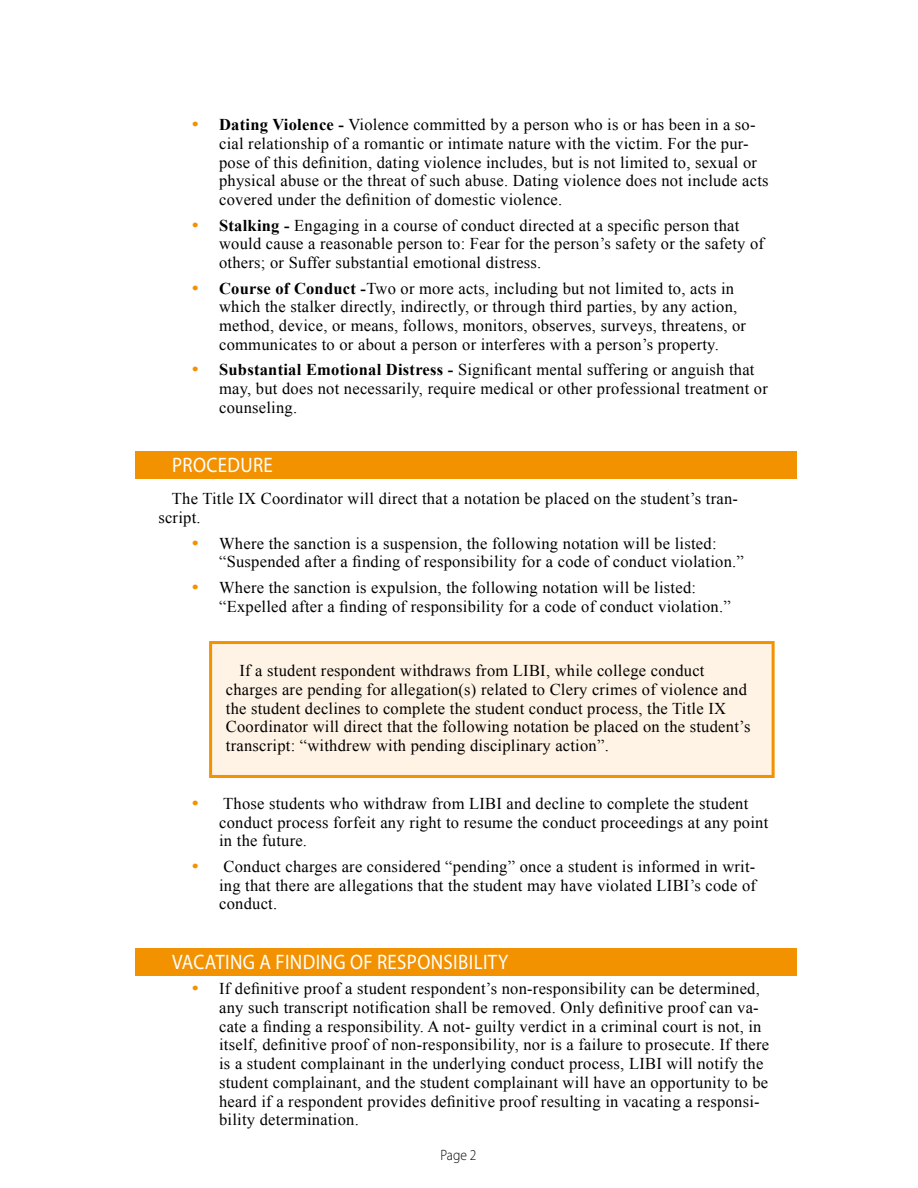
<style>
.page{position:relative;width:918px;height:1188px;background:#fff}
.page>*{position:absolute;margin:0;border:0;box-sizing:border-box;transform-origin:0 0}
.t1{font:21px "Myriad Pro";letter-spacing:.02em;color:#fff;scale:.9 1}
.t2{font:16.5px/18.8px "Times New Roman";letter-spacing:.015em;color:#000}
.t3{font:300 15px "Myriad Pro";color:#000;scale:.9 1}
.s1{font-weight:700;font-size:18px;color:#f39200}
.s2{font-weight:700}
</style>
<div class="page">
<div style="left:209px;top:641px;width:566px;height:137px;background:#fff3e5;border:3px solid #f39200"></div>
<div style="left:135px;top:451px;width:661px;height:28px;background:#f39200"></div>
<div style="left:135px;top:948px;width:661px;height:28px;background:#f39200"></div>
<p class="t2" style="left:219px;top:115px;width:551px;text-indent:-27px"><span class="s1">•</span> <span class="s2">Dating Violence -</span> Violence committed by a person who is or has been in a so&shy;cial relationship of a romantic or intimate nature with the victim. For the pur&shy;pose of this definition, dating violence includes, but is not limited to, sexual or physical abuse or the threat of such abuse. Dating violence does not include acts covered under the definition of domestic violence.</p>
<p class="t2" style="left:219px;top:216px;width:546px;text-indent:-27px"><span class="s1">•</span> <span class="s2">Stalking -</span> Engaging in a course of conduct directed at a specific person that would cause a reasonable person to: Fear for the person’s safety or the safety of others; or Suffer substantial emotional distress.</p>
<p class="t2" style="left:219px;top:279px;width:529px;text-indent:-27px"><span class="s1">•</span> <span class="s2">Course of Conduct -</span>Two or more acts, including but not limited to, acts in which the stalker directly, indirectly, or through third parties, by any action, method, device, or means, follows, monitors, observes, surveys, threatens, or communicates to or about a person or interferes with a person’s property.</p>
<p class="t2" style="left:219px;top:360px;width:550px;text-indent:-27px"><span class="s1">•</span> <span class="s2">Substantial Emotional Distress -</span> Significant mental suffering or anguish that may, but does not necessarily, require medical or other professional treatment or counseling.</p>
<p class="t1" style="left:172px;top:452px;width:114px">PROCEDURE</p>
<p class="t2" style="left:158px;top:489px;width:581px;text-indent:13px">The Title IX Coordinator will direct that a notation be placed on the student’s tran&shy;script.</p>
<p class="t2" style="left:219px;top:534px;width:526px;text-indent:-27px"><span class="s1">•</span> Where the sanction is a suspension, the following notation will be listed: “Suspended after a finding of responsibility for a code of conduct violation.”</p>
<p class="t2" style="left:219px;top:578px;width:513px;text-indent:-27px"><span class="s1">•</span> Where the sanction is expulsion, the following notation will be listed: “Expelled after a finding of responsibility for a code of conduct violation.”</p>
<p class="t2" style="left:226px;top:661px;width:526px;text-indent:13px">If a student respondent withdraws from LIBI, while college conduct charges are pending for allegation(s) related to Clery crimes of violence and the student declines to complete the student conduct process, the Title IX Coordinator will direct that the following notation be placed on the student’s transcript: “withdrew with pending disciplinary action”.</p>
<p class="t2" style="left:219px;top:794px;width:551px;text-indent:-27px"><span class="s1">•</span> Those students who withdraw from LIBI and decline to complete the student conduct process forfeit any right to resume the conduct proceedings at any point in the future.</p>
<p class="t2" style="left:219px;top:857px;width:538px;text-align:justify;text-indent:-27px"><span class="s1">•</span> Conduct charges are considered “pending” once a student is informed in writ&shy;ing that there are allegations that the student may have violated LIBI’s code of conduct.</p>
<p class="t1" style="left:172px;top:949px;width:375px">VACATING A FINDING OF RESPONSIBILITY</p>
<p class="t2" style="left:219px;top:979px;width:552px;text-indent:-27px"><span class="s1">•</span> If definitive proof a student respondent’s non-responsibility can be determined, any such transcript notification shall be removed. Only definitive proof can va&shy;cate a finding a responsibility. A not- guilty verdict in a criminal court is not, in itself, definitive proof of non-responsibility, nor is a failure to prosecute. If there is a student complainant in the underlying conduct process, LIBI will notify the student complainant, and the student complainant will have an opportunity to be heard if a respondent provides definitive proof resulting in vacating a responsi&shy;bility determination.</p>
<p class="t3" style="left:441px;top:1147px;width:41px">Page 2</p>
</div>
